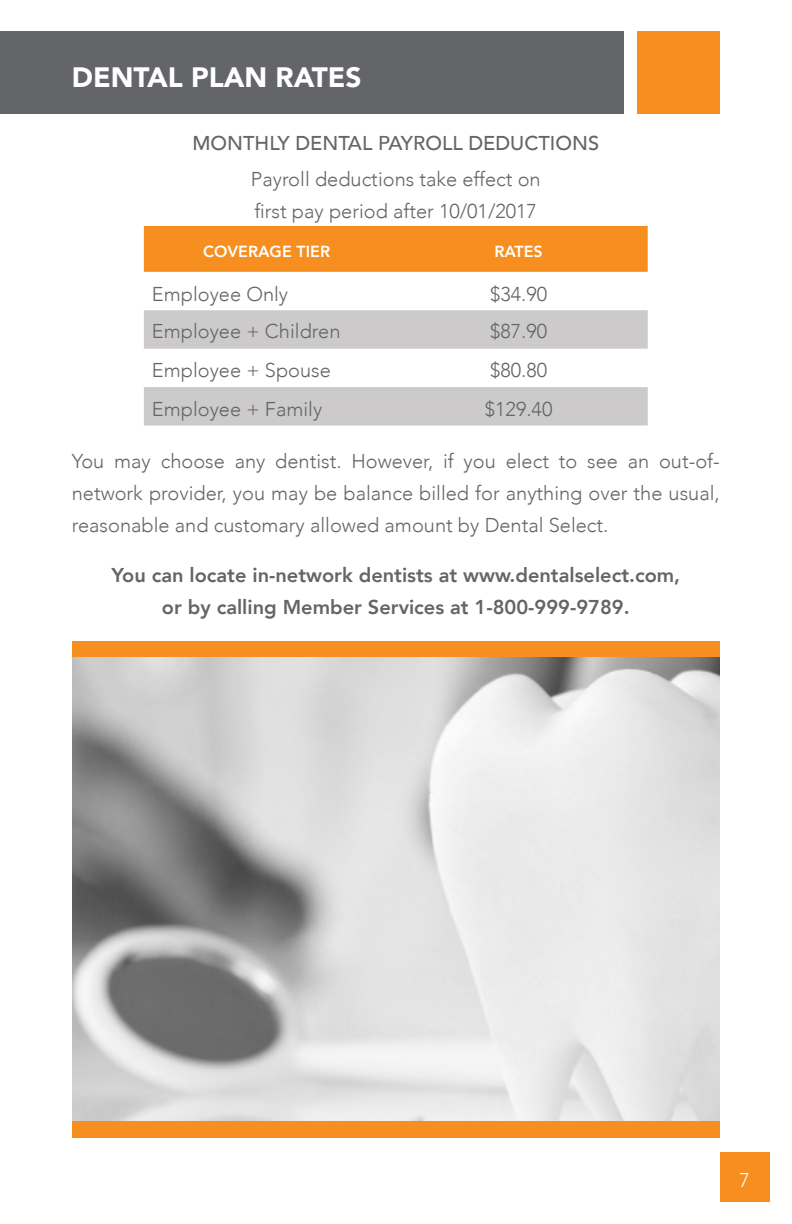
<style>
.page{position:relative;width:792px;height:1224px;background:#fff}
.page>*{position:absolute;margin:0;border:0;box-sizing:border-box;transform-origin:0 0}
.PAGE_TITLE{font:900 28px "Avenir";color:#fff}
.Body_copy_small{font:300 20px/32px "Avenir";color:#646569}
.Body_copy_small-2{font:800 20px/32px "Avenir";color:#646569;text-align:center}
.Table_title{font:500 20px "Avenir";color:#646569}
.t1{font:300 20px "Avenir";color:#fff}
.White_table_text{font:800 16px "Avenir";color:#fff}
</style>
<div class="page">
<div style="left:0;top:31px;width:624px;height:82px;background:#646569"></div>
<div style="left:638px;top:31px;width:82px;height:82px;background:#f78f20"></div>
<div style="left:720px;top:1152px;width:49px;height:49px;background:#f78f20"></div>
<div style="left:144px;top:226px;width:504px;height:46px;background:#f78f20"></div>
<svg style="left:144px;top:310px;width:504px;height:116px;fill:#cccacb"></svg>
<div style="left:72px;top:641px;width:648px;height:497px;background:#f78f20"></div>
<img style="left:72px;top:657px;width:648px;height:464px">
<p class="PAGE_TITLE" style="left:72px;top:53px;width:291px">DENTAL PLAN RATES</p>
<p class="Table_title" style="left:192px;top:126px;width:408px">MONTHLY DENTAL PAYROLL DEDUCTIONS</p>
<p class="Body_copy_small" style="left:251px;top:163px;width:291px">Payroll deductions take effect on first pay period after 10/01/2017</p>
<p class="White_table_text" style="left:203px;top:239px;width:128px">COVERAGE TIER</p>
<p class="White_table_text" style="left:494px;top:239px;width:50px">RATES</p>
<p class="Body_copy_small" style="left:152px;top:278px;width:138px">Employee Only</p>
<p class="Body_copy_small" style="left:490px;top:278px;width:59px">$34.90</p>
<p class="Body_copy_small" style="left:152px;top:315px;width:190px">Employee + Children</p>
<p class="Body_copy_small" style="left:490px;top:315px;width:59px">$87.90</p>
<p class="Body_copy_small" style="left:152px;top:354px;width:180px">Employee + Spouse</p>
<p class="Body_copy_small" style="left:490px;top:354px;width:59px">$80.80</p>
<p class="Body_copy_small" style="left:152px;top:393px;width:172px">Employee + Family</p>
<p class="Body_copy_small" style="left:485px;top:393px;width:69px">$129.40</p>
<p class="Body_copy_small" style="left:72px;top:445px;width:649px;text-align:justify">You may choose any dentist. However, if you elect to see an out-of&shy;network provider, you may be balance billed for anything over the usual, reasonable and customary allowed amount by Dental Select.</p>
<p class="Body_copy_small-2" style="left:111px;top:559px;width:570px">You can locate in-network dentists at www.dentalselect.com, or by calling Member Services at 1-800-999-9789.</p>
<p class="t1" style="left:739px;top:1168px;width:12px">7</p>
</div>
